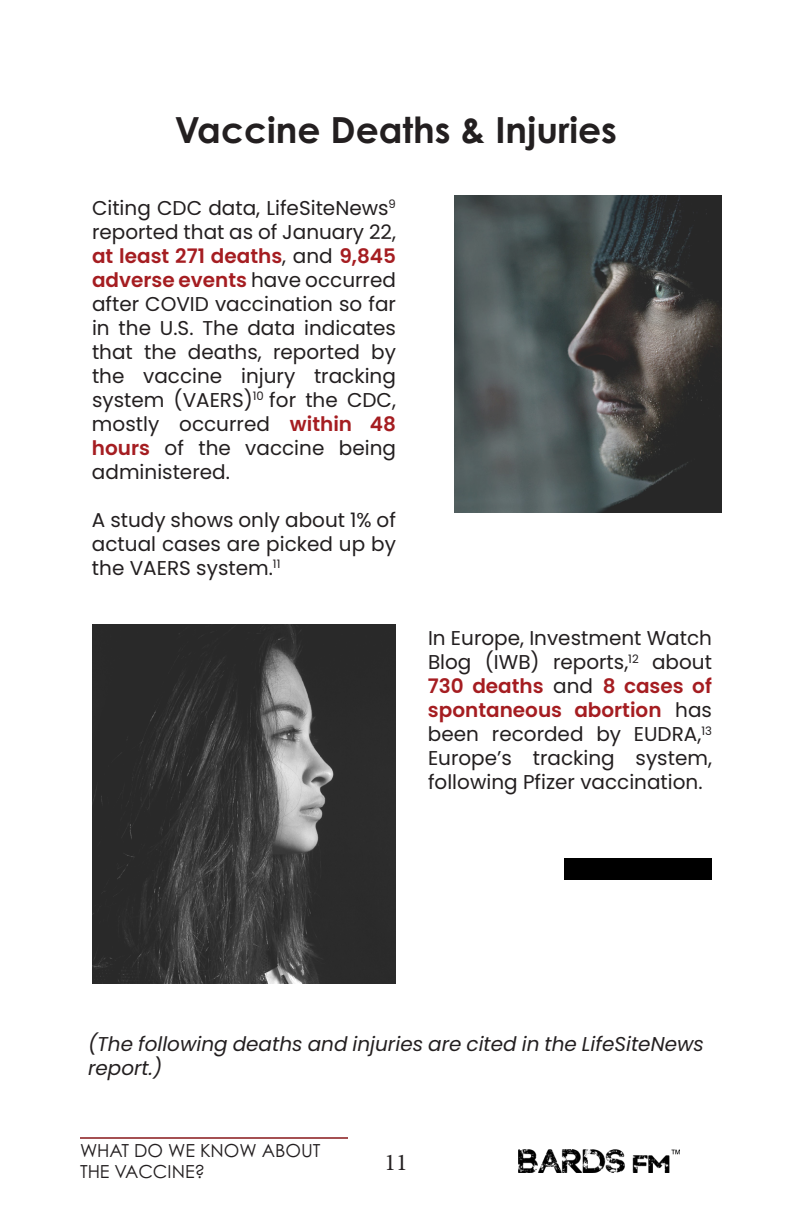
<style>
.page{position:relative;width:792px;height:1224px;background:#fff}
.page>*{position:absolute;margin:0;border:0;box-sizing:border-box;transform-origin:0 0}
.t1{font:700 36px "Century Gothic Pro";color:#231f20}
.t2{font:24px "Minion Pro";color:#231f20}
.t3{font:20px/24px "Poppins";color:#231f20;text-align:justify}
.t4{font:italic 20px/24px "Poppins";color:#231f20}
.t5{font:18px/21.6px "Century Gothic Pro";color:#231f20}
.s1{font-weight:600;color:#a51d21}
</style>
<div class="page">
<img style="left:519px;top:1150px;width:160px;height:22px">
<hr style="left:80px;top:1137px;width:268px;height:2px;background:#88171a">
<img style="left:454px;top:196px;width:268px;height:316px">
<img style="left:92px;top:624px;width:304px;height:360px">
<div style="left:564px;top:858px;width:148px;height:22px;background:#000"></div>
<h1 class="t1" style="left:175px;top:108px;width:444px">Vaccine Deaths &amp; Injuries</h1>
<p class="t3" style="left:92px;top:196px;width:306px">Citing CDC data, LifeSiteNews<sup>9 </sup>reported that as of January 22, <span class="s1">at least 271 deaths</span>, and <span class="s1">9,845 adverse events</span> have occurred after COVID vaccination so far in the U.S. The data indicates that the deaths, reported by the vaccine injury tracking system (VAERS)<sup>10</sup> for the CDC, mostly occurred <span class="s1">within 48 hours</span> of the vaccine being administered.</p>
<p class="t3" style="left:92px;top:508px;width:305px">A study shows only about 1% of actual cases are picked up by the VAERS system.<sup>11</sup></p>
<p class="t3" style="left:428px;top:627px;width:286px">In Europe, Investment Watch Blog (IWB) reports,<sup>12</sup> about <span class="s1">730 deaths</span> and <span class="s1">8 cases of spontaneous abortion</span> has been recorded by EUDRA,<sup>13<br></sup>Europe’s tracking system, following Pfizer vaccination.</p>
<p class="t4" style="left:88px;top:1032px;width:618px">(The following deaths and injuries are cited in the LifeSiteNews report.)</p>
<p class="t5" style="left:80px;top:1139px;width:242px">WHAT DO WE KNOW ABOUT<br>THE VACCINE?</p>
<p class="t2" style="left:384px;top:1146px;width:25px">11</p>
</div>
